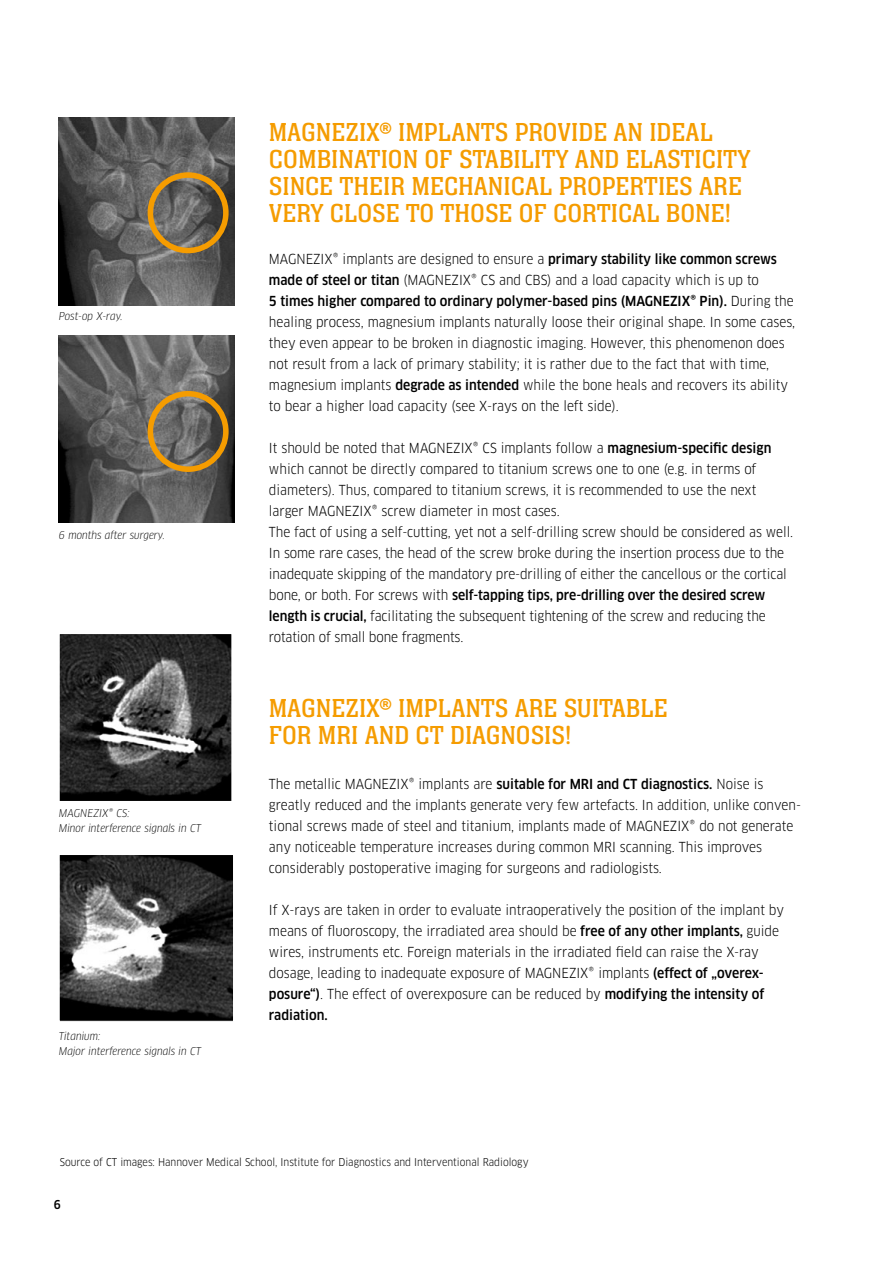
<style>
.page{position:relative;width:893px;height:1263px;background:#fff}
.page>*{position:absolute;margin:0;border:0;box-sizing:border-box;transform-origin:0 0}
.t1{font:27px/27px "Neue Aachen Pro";color:#f59c00}
.t2{font:13.5px/21px "Clan Pro Narr";color:#000}
.t3{font:500 12px "Clan Pro Narr";color:#000}
.t4{font:italic 10.5px/15px "Clan Pro Narr";color:#000}
.t5{font:10.5px "Clan Pro Narr";color:#000}
.s1{font-weight:500}
</style>
<div class="page">
<img style="left:59px;top:118px;width:175px;height:188px">
<div style="left:148px;top:172px;width:81px;height:81px;border:6px solid #f59c00;border-radius:50%"></div>
<img style="left:59px;top:335px;width:175px;height:188px">
<div style="left:148px;top:391px;width:81px;height:81px;border:6px solid #f59c00;border-radius:50%"></div>
<img style="left:61px;top:635px;width:169px;height:165px">
<div style="left:59px;top:633px;width:173px;height:169px;border:1px solid #fff"></div>
<img style="left:61px;top:856px;width:171px;height:164px">
<div style="left:59px;top:854px;width:175px;height:168px;border:1px solid #fff"></div>
<p class="t4" style="left:59px;top:308px;width:65px">Post-op X-ray.</p>
<p class="t4" style="left:59px;top:528px;width:108px">6 months after surgery.</p>
<p class="t4" style="left:59px;top:806px;width:144px">MAGNEZIX® CS:<br>Minor interference signals in CT</p>
<p class="t4" style="left:59px;top:1029px;width:144px">Titanium:<br>Major interference signals in CT</p>
<h1 class="t1" style="left:269px;top:118px;width:483px">MAGNEZIX® IMPLANTS PROVIDE AN IDEAL COMBINATION OF STABILITY AND ELASTICITY SINCE THEIR MECHANICAL PROPERTIES ARE VERY CLOSE TO THOSE OF CORTICAL BONE!</h1>
<p class="t2" style="left:269px;top:249px;width:528px">MAGNEZIX® implants are designed to ensure a <span class="s1">primary stability like common screws made of steel or titan</span> (MAGNEZIX® CS and CBS) and a load capacity which is up to<br><span class="s1">5 times higher compared to ordinary polymer-based pins (MAGNEZIX® Pin).</span> During the healing process, magnesium implants naturally loose their original shape. In some cases, they even appear to be broken in diagnostic imaging. However, this phenomenon does not result from a lack of primary stability; it is rather due to the fact that with time, magnesium implants <span class="s1">degrade as intended</span> while the bone heals and recovers its ability to bear a higher load capacity (see X-rays on the left side).</p>
<p class="t2" style="left:269px;top:438px;width:526px">It should be noted that MAGNEZIX® CS implants follow a <span class="s1">magnesium-specific design </span>which cannot be directly compared to titanium screws one to one (e.g. in terms of diameters). Thus, compared to titanium screws, it is recommended to use the next larger MAGNEZIX® screw diameter in most cases.<br>The fact of using a self-cutting, yet not a self-drilling screw should be considered as well.<br>In some rare cases, the head of the screw broke during the insertion process due to the inadequate skipping of the mandatory pre-drilling of either the cancellous or the cortical bone, or both. For screws with <span class="s1">self-tapping tips, pre-drilling over the desired screw length is crucial,</span> facilitating the subsequent tightening of the screw and reducing the rotation of small bone fragments.</p>
<h1 class="t1" style="left:269px;top:695px;width:400px">MAGNEZIX® IMPLANTS ARE SUITABLE<br>FOR MRI AND CT DIAGNOSIS!</h1>
<p class="t2" style="left:269px;top:774px;width:534px">The metallic MAGNEZIX® implants are <span class="s1">suitable for MRI and CT diagnostics.</span> Noise is greatly reduced and the implants generate very few artefacts. In addition, unlike conven&shy;tional screws made of steel and titanium, implants made of MAGNEZIX® do not generate any noticeable temperature increases during common MRI scanning. This improves considerably postoperative imaging for surgeons and radiologists.</p>
<p class="t2" style="left:269px;top:900px;width:517px">If X-rays are taken in order to evaluate intraoperatively the position of the implant by means of fluoroscopy, the irradiated area should be <span class="s1">free of any other implants,</span> guide wires, instruments etc. Foreign materials in the irradiated field can raise the X-ray dosage, leading to inadequate exposure of MAGNEZIX® implants <span class="s1">(effect of „overex&shy;posure“)</span>. The effect of overexposure can be reduced by <span class="s1">modifying the intensity of radiation.</span></p>
<p class="t5" style="left:60px;top:1156px;width:470px">Source of CT images: Hannover Medical School, Institute for Diagnostics and Interventional Radiology</p>
<p class="t3" style="left:54px;top:1198px;width:9px">6</p>
</div>
